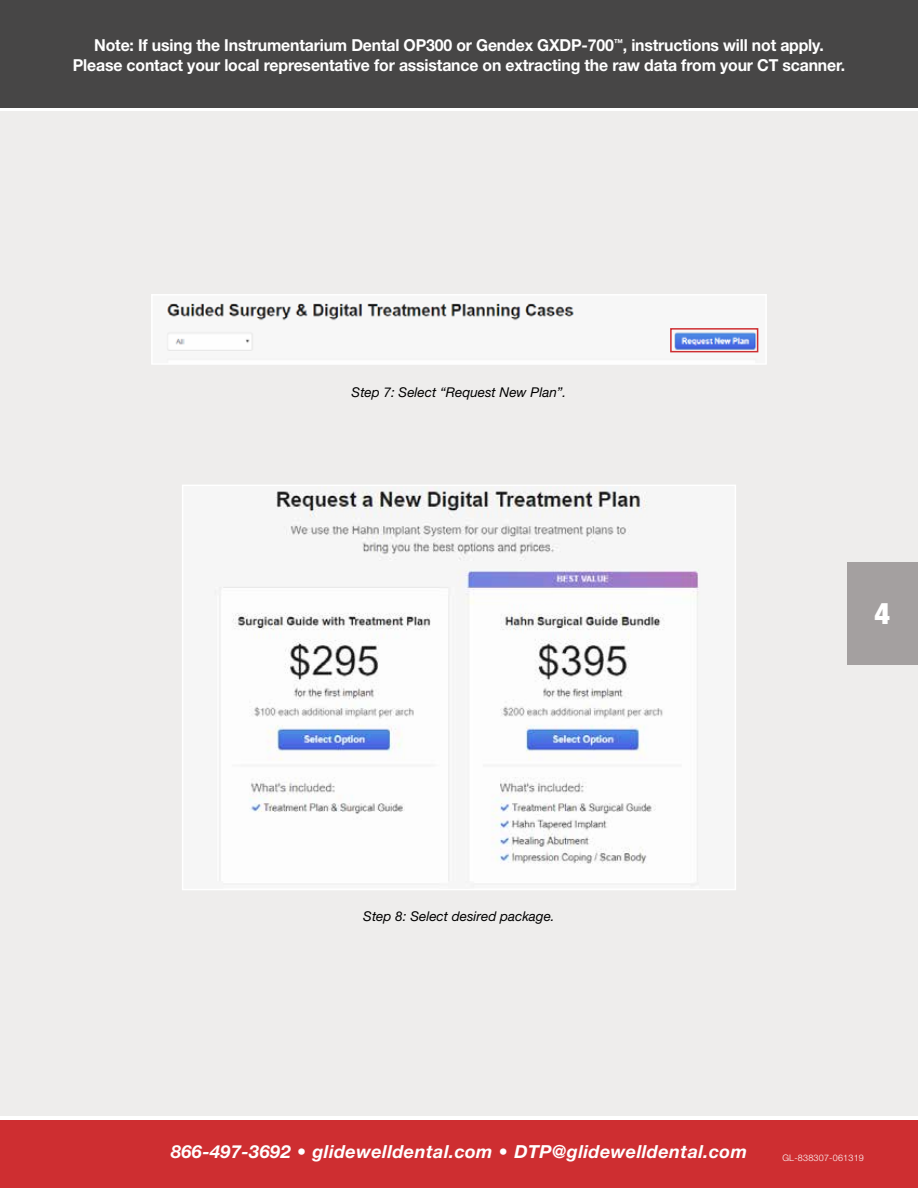
<style>
.page{position:relative;width:918px;height:1188px;background:#fff}
.page>*{position:absolute;margin:0;border:0;box-sizing:border-box;transform-origin:0 0}
.t1{font:900 condensed 30px "Helvetica Neue LT Std";color:#fff}
.t2{font:italic 700 18px "Helvetica Neue LT Std";letter-spacing:.025em;color:#fff}
.t3{font:700 16.5px/19.8px "Helvetica Neue LT Std";letter-spacing:-.01em;color:#fff;text-align:center;scale:.96 1}
.t4{font:italic 13.5px "Helvetica Neue LT Std";color:#000}
.t5{font:300 9px "Helvetica Neue LT Std";letter-spacing:.025em;color:#fff}
</style>
<div class="page">
<div style="left:0;top:0;width:918px;height:108px;background:#474646"></div>
<div style="left:0;top:1120px;width:918px;height:68px;background:#ce2e31"></div>
<div style="left:0;top:111px;width:918px;height:1005px;background:#eeedec"></div>
<div style="left:847px;top:562px;width:71px;height:103px;background:#a4a0a0"></div>
<img style="left:154px;top:297px;width:610px;height:65px">
<div style="left:151px;top:294px;width:616px;height:71px;border:2px solid #fff"></div>
<div style="left:670px;top:328px;width:88px;height:24px;border:2px solid #ce2e31"></div>
<img style="left:215px;top:488px;width:485px;height:399px">
<div style="left:182px;top:485px;width:554px;height:405px;border:2px solid #fff"></div>
<p class="t3" style="left:73px;top:35px;width:806px">Note: If using the Instrumentarium Dental OP300 or Gendex GXDP-700<sup>™</sup>, instructions will not apply.<br>Please contact your local representative for assistance on extracting the raw data from your CT scanner.</p>
<p class="t4" style="left:352px;top:384px;width:216px">Step 7: Select “Request New Plan”.</p>
<h1 class="t1" style="left:875px;top:595px;width:17px">4</h1>
<p class="t4" style="left:363px;top:908px;width:193px">Step 8: Select desired package.</p>
<p class="t2" style="left:171px;top:1140px;width:577px">866-497-3692 • glidewelldental.com • DTP@glidewelldental.com</p>
<p class="t5" style="left:782px;top:1152px;width:83px">GL-838307-061319</p>
</div>
